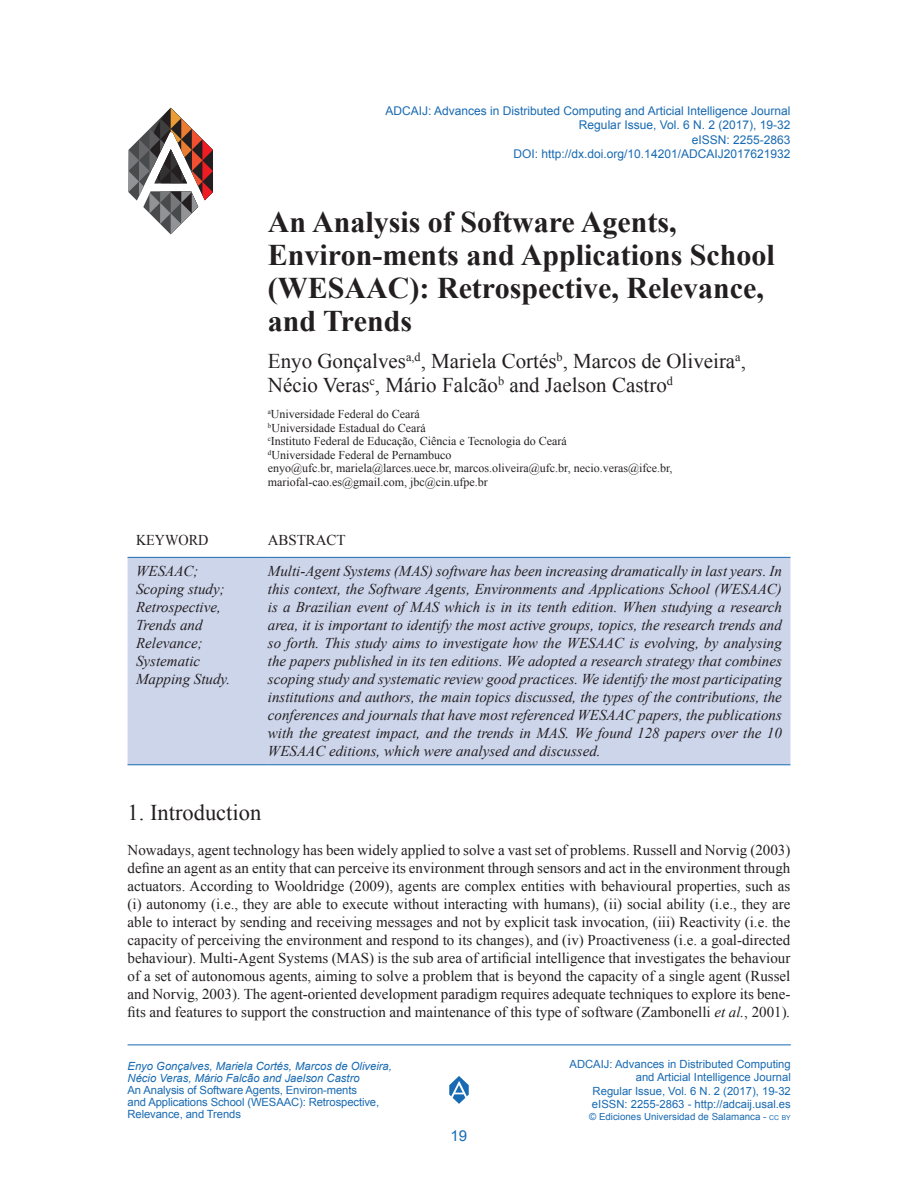
<style>
.page{position:relative;width:918px;height:1188px;background:#fff}
.page>*{position:absolute;margin:0;border:0;box-sizing:border-box;transform-origin:0 0}
._00Titulo{font:700 30px/33px "Times New Roman";color:#231f20}
._1Titulo{font:22.5px "Times New Roman";color:#231f20}
._00Autores{font:21px/24px "Times New Roman";color:#231f20}
._5Texto1{font:15px/18px "Times New Roman";color:#231f20;text-align:justify}
._00Abstract{font:italic 15px/18px "Times New Roman";color:#231f20;text-align:justify}
._00Keywords{font:italic 15px/18px "Times New Roman";color:#231f20}
._00KeywordsAbstractT{font:15px "Times New Roman";letter-spacing:-.005em;color:#231f20;scale:.95 1}
.t1{font:15px "Arial";color:#186ab2}
._00DatosAutores{font:12px/13.5px "Times New Roman";color:#231f20}
.t2{font:12px/14.4px "Arial";color:#186ab2;text-align:right}
.t3{font:11.25px/12px "Arial";color:#186ab2}
.t4{font:italic 11.25px/12px "Arial";color:#186ab2}
.t5{font:9.75px "Arial";color:#186ab2}
.s1{font-style:italic}
.s2{font-size:6.9px}
</style>
<div class="page">
<svg style="left:449px;top:1076px;width:20px;height:28px"></svg>
<hr style="left:128px;top:1044px;width:663px;height:1px;background:#186ab2">
<svg style="left:128px;top:108px;width:85px;height:126px"></svg>
<div style="left:128px;top:558px;width:662px;height:206px;background:#cdd5eb"></div>
<hr style="left:128px;top:764px;width:140px;height:1px;background:#186ab2">
<hr style="left:268px;top:764px;width:522px;height:1px;background:#186ab2">
<hr style="left:268px;top:557px;width:522px;height:1px;background:#186ab2">
<hr style="left:128px;top:557px;width:140px;height:1px;background:#186ab2">
<p class="t2" style="left:386px;top:104px;width:406px">ADCAIJ: Advances in Distributed Computing and Articial Intelligence Journal<br>Regular Issue, Vol. 6 N. 2 (2017), 19-32</p>
<p class="t2" style="left:692px;top:132px;width:100px">eISSN: 2255-2863</p>
<p class="t2" style="left:514px;top:147px;width:278px">DOI: http://dx.doi.org/10.14201/ADCAIJ2017621932</p>
<p class="_00Titulo" style="left:268px;top:205px;width:509px">An Analysis of Software Agents,<br>Environ-ments and Applications School (WESAAC): Retrospective, Relevance, and Trends</p>
<p class="_00Autores" style="left:268px;top:349px;width:480px">Enyo Gonçalves<sup>a,d</sup>, Mariela Cortés<sup>b</sup>, Marcos de Oliveira<sup>a</sup>,<br>Nécio Veras<sup>c</sup>, Mário Falcão<sup>b</sup> and Jaelson Castro<sup>d</sup></p>
<p class="_00DatosAutores" style="left:268px;top:407px;width:154px"><sup>a</sup>Universidade Federal do Ceará</p>
<p class="_00DatosAutores" style="left:268px;top:421px;width:159px"><sup>b</sup>Universidade Estadual do Ceará</p>
<p class="_00DatosAutores" style="left:268px;top:434px;width:300px"><sup>c</sup>Instituto Federal de Educação, Ciência e Tecnologia do Ceará</p>
<p class="_00DatosAutores" style="left:268px;top:448px;width:185px"><sup>d</sup>Universidade Federal de Pernambuco</p>
<p class="_00DatosAutores" style="left:268px;top:461px;width:406px">enyo@ufc.br, mariela@larces.uece.br, marcos.oliveira@ufc.br, necio.veras@ifce.br, mariofal-cao.es@gmail.com, jbc@cin.ufpe.br</p>
<p class="_00KeywordsAbstractT" style="left:136px;top:531px;width:78px">KEYWORD</p>
<p class="_5Texto1" style="left:268px;top:530px;width:79px">ABSTRACT</p>
<p class="_00Keywords" style="left:136px;top:562px;width:96px">WESAAC;<br>Scoping study;<br>Retrospective,<br>Trends and<br>Relevance;<br>Systematic<br>Mapping Study.</p>
<p class="_00Abstract" style="left:268px;top:562px;width:516px">Multi-Agent Systems (MAS) software has been increasing dramatically in last years. In this context, the Software Agents, Environments and Applications School (WESAAC) is a Brazilian event of MAS which is in its tenth edition. When studying a research area, it is important to identify the most active groups, topics, the research trends and so forth. This study aims to investigate how the WESAAC is evolving, by analysing the papers published in its ten editions. We adopted a research strategy that combines scoping study and systematic review good practices. We identify the most participating institutions and authors, the main topics discussed, the types of the contributions, the conferences and journals that have most referenced WESAAC papers, the publications with the greatest impact, and the trends in MAS. We found 128 papers over the 10<br>WESAAC editions, which were analysed and discussed.</p>
<p class="_1Titulo" style="left:128px;top:800px;width:135px">1. Introduction</p>
<p class="_5Texto1" style="left:128px;top:841px;width:664px">Nowadays, agent technology has been widely applied to solve a vast set of problems. Russell and Norvig (2003) define an agent as an entity that can perceive its environment through sensors and act in the environment through actuators. According to Wooldridge (2009), agents are complex entities with behavioural properties, such as (i) autonomy (i.e., they are able to execute without interacting with humans), (ii) social ability (i.e., they are able to interact by sending and receiving messages and not by explicit task invocation, (iii) Reactivity (i.e. the capacity of perceiving the environment and respond to its changes), and (iv) Proactiveness (i.e. a goal-directed behaviour). Multi-Agent Systems (MAS) is the sub area of artificial intelligence that investigates the behaviour of a set of autonomous agents, aiming to solve a problem that is beyond the capacity of a single agent (Russel and Norvig, 2003). The agent-oriented development paradigm requires adequate techniques to explore its bene&shy;fits and features to support the construction and maintenance of this type of software (Zambonelli <span class="s1">et al.</span>, 2001)<span class="s1">.</span></p>
<p class="t4" style="left:128px;top:1060px;width:266px">Enyo Gonçalves, Mariela Cortés, Marcos de Oliveira,<br>Nécio Veras, Mário Falcão and Jaelson Castro</p>
<p class="t3" style="left:128px;top:1084px;width:253px">An Analysis of Software Agents, Environ-ments<br>and Applications School (WESAAC): Retrospective,<br>Relevance, and Trends</p>
<p class="t1" style="left:451px;top:1127px;width:18px">19</p>
<p class="t3" style="left:570px;top:1057px;width:223px;line-height:13.5px;text-align:right">ADCAIJ: Advances in Distributed Computing and Articial Intelligence Journal<br>Regular Issue, Vol. 6 N. 2 (2017), 19-32</p>
<p class="t3" style="left:592px;top:1098px;width:200px">eISSN: 2255-2863 - http://adcaij.usal.es</p>
<p class="t5" style="left:589px;top:1111px;width:203px">© Ediciones Universidad de Salamanca - <span class="s2">cc by</span></p>
</div>
